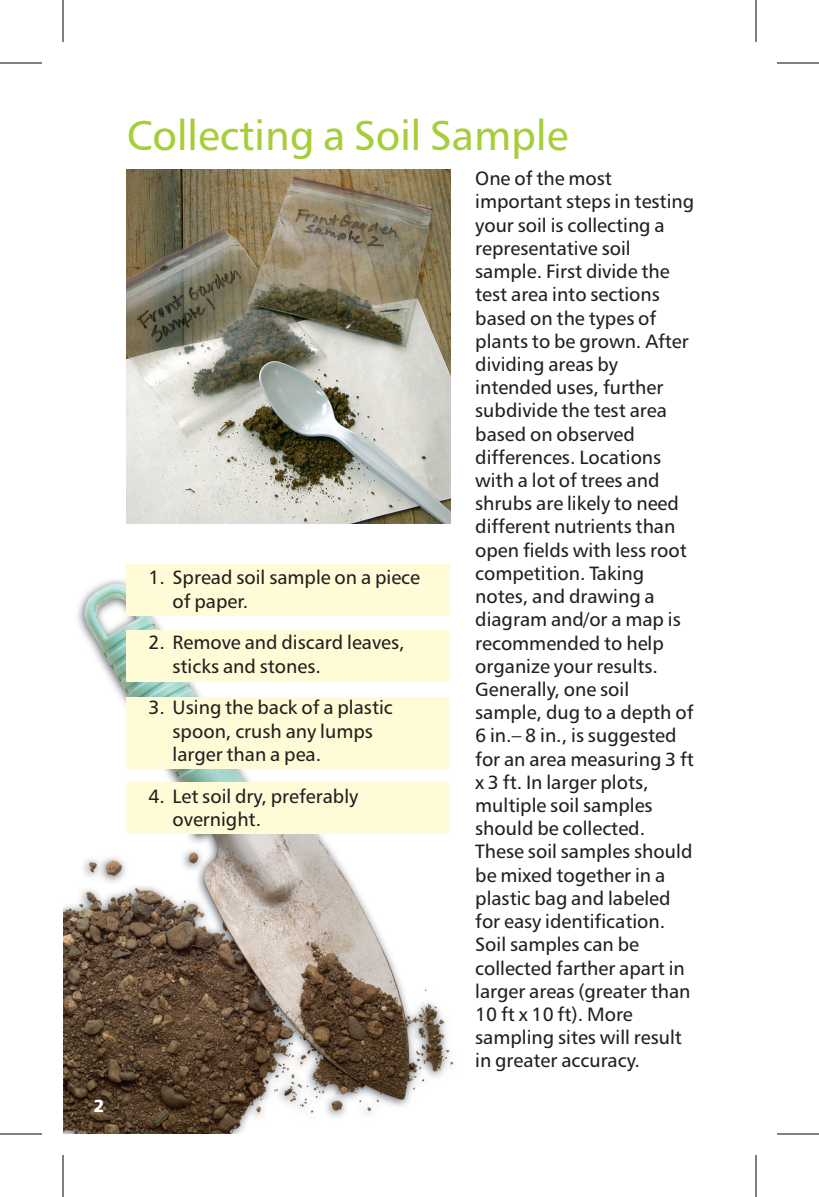
<style>
.page{position:relative;width:819px;height:1197px;background:#fff}
.page>*{position:absolute;margin:0;border:0;box-sizing:border-box;transform-origin:0 0}
.t1{font:42px "Humanist 777 BT Roman B";color:#a6ce39}
.t2{font:19.25px/23.3px "Humanist 777 BT Roman B";color:#231f20}
.t3{font:17.5px "Humanist 777 BT Black B";color:#fff}
</style>
<div class="page">
<img style="left:63px;top:564px;width:391px;height:570px">
<div style="left:126px;top:565px;width:324px;height:51px;background:#fffbd6"></div>
<div style="left:126px;top:783px;width:324px;height:51px;background:#fffbd6"></div>
<div style="left:126px;top:697px;width:324px;height:71px;background:#fffbd6"></div>
<div style="left:126px;top:630px;width:324px;height:51px;background:#fffbd6"></div>
<img style="left:127px;top:169px;width:323px;height:355px">
<hr style="left:0;top:1134px;width:42px;height:1px;background:#000">
<hr style="left:63px;top:1155px;width:1px;height:42px;background:#000">
<hr style="left:0;top:63px;width:42px;height:1px;background:#000">
<hr style="left:63px;top:0;width:1px;height:42px;background:#000">
<hr style="left:777px;top:63px;width:42px;height:1px;background:#000">
<hr style="left:756px;top:0;width:1px;height:42px;background:#000">
<hr style="left:777px;top:1134px;width:42px;height:1px;background:#000">
<hr style="left:756px;top:1155px;width:1px;height:42px;background:#000">
<p class="t3" style="left:94px;top:1099px;width:12px">2</p>
<h1 class="t1" style="left:127px;top:118px;width:443px">Collecting a Soil Sample</h1>
<p class="t2" style="left:173px;top:568px;width:249px;text-indent:-24px">1. Spread soil sample on a piece of paper.</p>
<p class="t2" style="left:173px;top:633px;width:234px;text-indent:-24px">2. Remove and discard leaves, sticks and stones.</p>
<p class="t2" style="left:173px;top:698px;width:222px;text-indent:-24px">3. Using the back of a plastic spoon, crush any lumps larger than a pea.</p>
<p class="t2" style="left:173px;top:786px;width:187px;text-indent:-24px">4. Let soil dry, preferably overnight.</p>
<p class="t2" style="left:475px;top:169px;width:221px">One of the most important steps in testing your soil is collecting a representative soil sample. First divide the test area into sections based on the types of plants to be grown. After dividing areas by intended uses, further subdivide the test area based on observed differences. Locations with a lot of trees and shrubs are likely to need different nutrients than open fields with less root competition. Taking notes, and drawing a diagram and/or a map is recommended to help organize your results.<br>Generally, one soil sample, dug to a depth of<br>6 in.– 8 in., is suggested for an area measuring 3 ft x 3 ft. In larger plots, multiple soil samples should be collected.<br>These soil samples should be mixed together in a plastic bag and labeled for easy identification.<br>Soil samples can be collected farther apart in larger areas (greater than<br>10 ft x 10 ft). More sampling sites will result in greater accuracy.</p>
</div>
